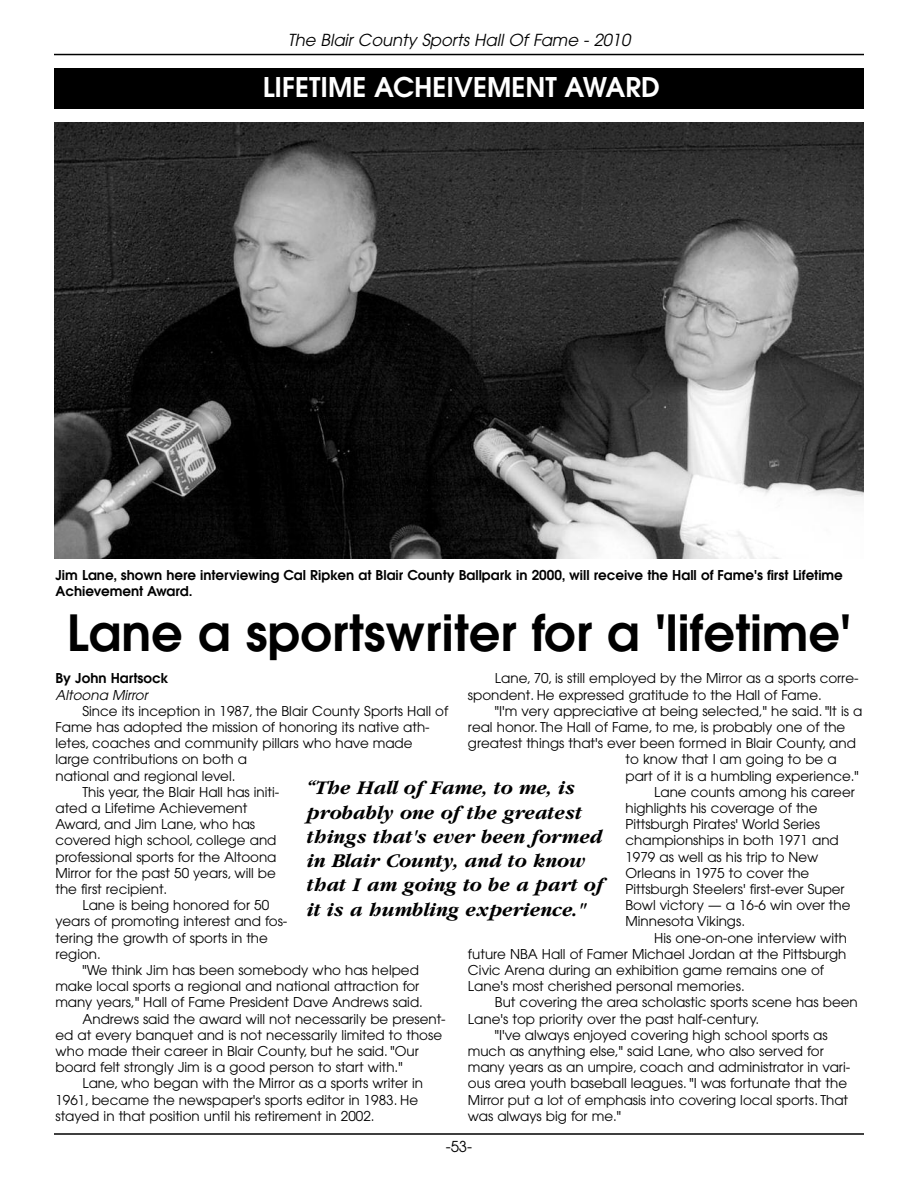
<style>
.page{position:relative;width:918px;height:1188px;background:#fff}
.page>*{position:absolute;margin:0;border:0;box-sizing:border-box;transform-origin:0 0}
.t1{font:600 49.5px "Avant Garde";color:#000}
.t2{font:600 27px "Avant Garde";color:#fff}
.t3{font:italic 700 20.25px/24.3px "Garamond";color:#000}
.t4{font:italic 16.5px "Avant Garde";color:#000}
.t5{font:15px "Avant Garde";color:#000}
.t6{font:13.5px/16.2px "Avant Garde";color:#000}
.t7{font:600 13.5px/16.2px "Avant Garde";color:#000}
.t8{font:italic 13.5px "Avant Garde";color:#000}
</style>
<div class="page">
<hr style="left:54px;top:54px;width:810px;height:1px;background:#000">
<hr style="left:54px;top:1133px;width:810px;height:2px;background:#000">
<div style="left:54px;top:68px;width:810px;height:40px;background:#000"></div>
<img style="left:54px;top:123px;width:810px;height:436px">
<p class="t4" style="left:288px;top:34px;width:344px">The Blair County Sports Hall Of Fame - 2010</p>
<h2 class="t2" style="left:263px;top:77px;width:399px">LIFETIME ACHEIVEMENT AWARD</h2>
<p class="t7" style="left:55px;top:568px;width:789px">Jim Lane, shown here interviewing Cal Ripken at Blair County Ballpark in 2000, will receive the Hall of Fame's first Lifetime<br>Achievement Award.</p>
<h1 class="t1" style="left:67px;top:615px;width:786px">Lane a sportswriter for a 'lifetime'</h1>
<p class="t6" style="left:468px;top:672px;width:392px;text-indent:27px">Lane, 70, is still employed by the Mirror as a sports corre&shy;spondent. He expressed gratitude to the Hall of Fame.</p>
<p class="t6" style="left:495px;top:704px;width:369px">"I'm very appreciative at being selected," he said. "It is a</p>
<p class="t6" style="left:468px;top:720px;width:379px">real honor. The Hall of Fame, to me, is probably one of the</p>
<p class="t6" style="left:468px;top:736px;width:390px">greatest things that's ever been formed in Blair County, and</p>
<p class="t6" style="left:625px;top:753px;width:213px">to know that I am going to be a</p>
<p class="t6" style="left:625px;top:769px;width:235px">part of it is a humbling experience."</p>
<p class="t6" style="left:654px;top:785px;width:202px">Lane counts among his career</p>
<p class="t6" style="left:625px;top:801px;width:194px">highlights his coverage of the</p>
<p class="t6" style="left:625px;top:817px;width:196px">Pittsburgh Pirates' World Series</p>
<p class="t6" style="left:625px;top:834px;width:215px">championships in both 1971 and</p>
<p class="t6" style="left:625px;top:850px;width:194px">1979 as well as his trip to New</p>
<p class="t6" style="left:625px;top:866px;width:185px">Orleans in 1975 to cover the</p>
<p class="t6" style="left:625px;top:882px;width:221px">Pittsburgh Steelers' first-ever Super</p>
<p class="t6" style="left:625px;top:898px;width:227px">Bowl victory — a 16-6 win over the</p>
<p class="t6" style="left:625px;top:915px;width:121px">Minnesota Vikings.</p>
<p class="t6" style="left:654px;top:931px;width:194px">His one-on-one interview with</p>
<p class="t6" style="left:468px;top:947px;width:380px">future NBA Hall of Famer Michael Jordan at the Pittsburgh</p>
<p class="t6" style="left:468px;top:963px;width:358px">Civic Arena during an exhibition game remains one of</p>
<p class="t6" style="left:468px;top:979px;width:278px">Lane's most cherished personal memories.</p>
<p class="t6" style="left:495px;top:996px;width:364px">But covering the area scholastic sports scene has been</p>
<p class="t6" style="left:468px;top:1012px;width:293px">Lane's top priority over the past half-century.</p>
<p class="t6" style="left:495px;top:1028px;width:334px">"I've always enjoyed covering high school sports as</p>
<p class="t6" style="left:468px;top:1044px;width:357px">much as anything else," said Lane, who also served for</p>
<p class="t6" style="left:468px;top:1060px;width:384px">many years as an umpire, coach and administrator in vari-</p>
<p class="t6" style="left:468px;top:1077px;width:381px">ous area youth baseball leagues. "I was fortunate that the</p>
<p class="t6" style="left:468px;top:1093px;width:382px">Mirror put a lot of emphasis into covering local sports. That</p>
<p class="t6" style="left:468px;top:1109px;width:155px">was always big for me."</p>
<p class="t7" style="left:56px;top:672px;width:114px">By John Hartsock</p>
<p class="t8" style="left:55px;top:690px;width:94px">Altoona Mirror</p>
<p class="t6" style="left:82px;top:704px;width:367px">Since its inception in 1987, the Blair County Sports Hall of</p>
<p class="t6" style="left:56px;top:720px;width:376px">Fame has adopted the mission of honoring its native ath-</p>
<p class="t6" style="left:56px;top:736px;width:359px">letes, coaches and community pillars who have made</p>
<p class="t6" style="left:56px;top:753px;width:193px">large contributions on both a</p>
<p class="t6" style="left:56px;top:769px;width:181px">national and regional level.</p>
<p class="t6" style="left:82px;top:785px;width:198px">This year, the Blair Hall has initi-</p>
<p class="t6" style="left:56px;top:801px;width:193px">ated a Lifetime Achievement</p>
<p class="t6" style="left:55px;top:817px;width:201px">Award, and Jim Lane, who has</p>
<p class="t6" style="left:55px;top:834px;width:223px">covered high school, college and</p>
<p class="t6" style="left:55px;top:850px;width:222px">professional sports for the Altoona</p>
<p class="t6" style="left:55px;top:866px;width:222px">Mirror for the past 50 years, will be</p>
<p class="t6" style="left:55px;top:882px;width:113px">the first recipient.</p>
<p class="t6" style="left:82px;top:898px;width:188px">Lane is being honored for 50</p>
<p class="t6" style="left:55px;top:915px;width:233px">years of promoting interest and fos-</p>
<p class="t6" style="left:55px;top:931px;width:214px">tering the growth of sports in the</p>
<p class="t6" style="left:55px;top:947px;width:47px">region.</p>
<p class="t6" style="left:82px;top:963px;width:338px">"We think Jim has been somebody who has helped</p>
<p class="t6" style="left:55px;top:979px;width:365px">make local sports a regional and national attraction for</p>
<p class="t6" style="left:55px;top:996px;width:369px">many years," Hall of Fame President Dave Andrews said.</p>
<p class="t6" style="left:82px;top:1012px;width:365px">Andrews said the award will not necessarily be present-</p>
<p class="t6" style="left:55px;top:1028px;width:388px">ed at every banquet and is not necessarily limited to those</p>
<p class="t6" style="left:55px;top:1044px;width:365px">who made their career in Blair County, but he said. "Our</p>
<p class="t6" style="left:55px;top:1060px;width:349px">board felt strongly Jim is a good person to start with."</p>
<p class="t6" style="left:82px;top:1077px;width:342px">Lane, who began with the Mirror as a sports writer in</p>
<p class="t6" style="left:55px;top:1093px;width:364px">1961, became the newspaper's sports editor in 1983. He</p>
<p class="t6" style="left:55px;top:1109px;width:321px">stayed in that position until his retirement in 2002.</p>
<h3 class="t3" style="left:306px;top:775px;width:298px">“The Hall of Fame, to me, is probably one of the greatest things that's ever been formed in Blair County, and to know that I am going to be a part of it is a humbling experience."</h3>
<p class="t5" style="left:446px;top:1141px;width:28px">-53-</p>
</div>
